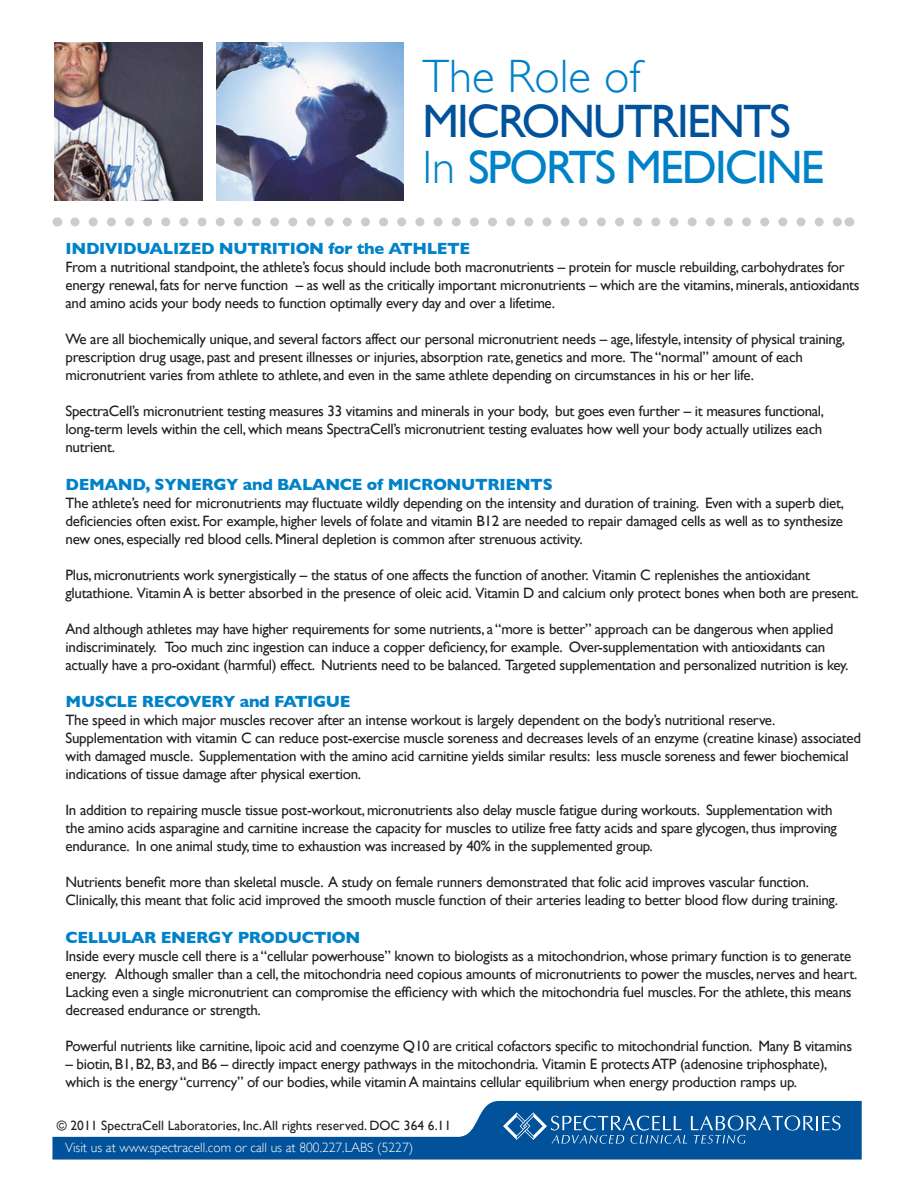
<style>
.page{position:relative;width:918px;height:1188px;background:#fff}
.page>*{position:absolute;margin:0;border:0;box-sizing:border-box;transform-origin:0 0}
.t1{font:46.8px/45.6px "Gill Sans";letter-spacing:-.04em;color:#01529a}
.t2{font:46.8px "Gill Sans";letter-spacing:-.04em;color:#0082c8}
.t3{font:700 16.5px "Gill Sans";letter-spacing:-.02em;color:#0082c8}
.t4{font:15px/18px "Gill Sans";letter-spacing:-.02em;color:#231f20}
.t5{font:13.5px "Gill Sans";color:#231f20}
.t6{font:300 13.5px "Gill Sans";color:#fff}
.s1{font-weight:300;color:#0082c8}
.s2{font-weight:300}
</style>
<div class="page">
<svg style="left:52px;top:1101px;width:810px;height:59px;fill:#01529a"></svg>
<svg style="left:503px;top:1112px;width:338px;height:32px;background:#276ca9"></svg>
<svg style="left:75px;top:217px;width:765px;height:9px"></svg>
<img style="left:54px;top:42px;width:148px;height:159px">
<img style="left:216px;top:42px;width:187px;height:158px">
<p class="t1" style="left:422px;top:53px;width:370px"><span class="s1">The Role of<br></span>MICRONUTRIENTS</p>
<p class="t2" style="left:422px;top:140px;width:403px"><span class="s2">In</span> SPORTS MEDICINE</p>
<p class="t3" style="left:66px;top:239px;width:406px">INDIVIDUALIZED NUTRITION for the ATHLETE</p>
<p class="t4" style="left:66px;top:258px;width:796px">From a nutritional standpoint, the athlete’s focus should include both macronutrients – protein for muscle rebuilding, carbohydrates for energy renewal, fats for nerve function – as well as the critically important micronutrients – which are the vitamins, minerals, antioxidants and amino acids your body needs to function optimally every day and over a lifetime.</p>
<p class="t4" style="left:66px;top:330px;width:781px">We are all biochemically unique, and several factors affect our personal micronutrient needs – age, lifestyle, intensity of physical training, prescription drug usage, past and present illnesses or injuries, absorption rate, genetics and more. The “normal” amount of each micronutrient varies from athlete to athlete, and even in the same athlete depending on circumstances in his or her life.</p>
<p class="t4" style="left:66px;top:402px;width:760px;text-align:justify">SpectraCell’s micronutrient testing measures 33 vitamins and minerals in your body, but goes even further – it measures functional, long-term levels within the cell, which means SpectraCell’s micronutrient testing evaluates how well your body actually utilizes each nutrient.</p>
<p class="t3" style="left:66px;top:474px;width:489px">DEMAND, SYNERGY and BALANCE of MICRONUTRIENTS</p>
<p class="t4" style="left:66px;top:493px;width:780px;text-align:justify">The athlete’s need for micronutrients may fluctuate wildly depending on the intensity and duration of training. Even with a superb diet, deficiencies often exist. For example, higher levels of folate and vitamin B12 are needed to repair damaged cells as well as to synthesize new ones, especially red blood cells. Mineral depletion is common after strenuous activity.</p>
<p class="t4" style="left:66px;top:565px;width:795px">Plus, micronutrients work synergistically – the status of one affects the function of another. Vitamin C replenishes the antioxidant glutathione. Vitamin A is better absorbed in the presence of oleic acid. Vitamin D and calcium only protect bones when both are present.</p>
<p class="t4" style="left:66px;top:619px;width:785px">And although athletes may have higher requirements for some nutrients, a “more is better” approach can be dangerous when applied indiscriminately. Too much zinc ingestion can induce a copper deficiency, for example. Over-supplementation with antioxidants can actually have a pro-oxidant (harmful) effect. Nutrients need to be balanced. Targeted supplementation and personalized nutrition is key.</p>
<p class="t3" style="left:66px;top:692px;width:286px">MUSCLE RECOVERY and FATIGUE</p>
<p class="t4" style="left:66px;top:711px;width:797px">The speed in which major muscles recover after an intense workout is largely dependent on the body’s nutritional reserve.<br>Supplementation with vitamin C can reduce post-exercise muscle soreness and decreases levels of an enzyme (creatine kinase) associated with damaged muscle. Supplementation with the amino acid carnitine yields similar results: less muscle soreness and fewer biochemical indications of tissue damage after physical exertion.</p>
<p class="t4" style="left:66px;top:801px;width:773px">In addition to repairing muscle tissue post-workout, micronutrients also delay muscle fatigue during workouts. Supplementation with the amino acids asparagine and carnitine increase the capacity for muscles to utilize free fatty acids and spare glycogen, thus improving endurance. In one animal study, time to exhaustion was increased by 40% in the supplemented group.</p>
<p class="t4" style="left:66px;top:873px;width:774px">Nutrients benefit more than skeletal muscle. A study on female runners demonstrated that folic acid improves vascular function.<br>Clinically, this meant that folic acid improved the smooth muscle function of their arteries leading to better blood flow during training.</p>
<p class="t3" style="left:66px;top:928px;width:296px">CELLULAR ENERGY PRODUCTION</p>
<p class="t4" style="left:66px;top:947px;width:793px">Inside every muscle cell there is a “cellular powerhouse” known to biologists as a mitochondrion, whose primary function is to generate energy. Although smaller than a cell, the mitochondria need copious amounts of micronutrients to power the muscles, nerves and heart.<br>Lacking even a single micronutrient can compromise the efficiency with which the mitochondria fuel muscles. For the athlete, this means decreased endurance or strength.</p>
<p class="t4" style="left:66px;top:1037px;width:788px">Powerful nutrients like carnitine, lipoic acid and coenzyme Q10 are critical cofactors specific to mitochondrial function. Many B vitamins</p>
<p class="t4" style="left:66px;top:1055px;width:764px">– biotin, B1, B2, B3, and B6 – directly impact energy pathways in the mitochondria. Vitamin E protects ATP (adenosine triphosphate), which is the energy “currency” of our bodies, while vitamin A maintains cellular equilibrium when energy production ramps up.</p>
<p class="t5" style="left:57px;top:1117px;width:396px">© 2011 SpectraCell Laboratories, Inc. All rights reserved. DOC 364 6.11</p>
<p class="t6" style="left:65px;top:1140px;width:350px">Visit us at www.spectracell.com or call us at 800.227.LABS (5227)</p>
</div>
